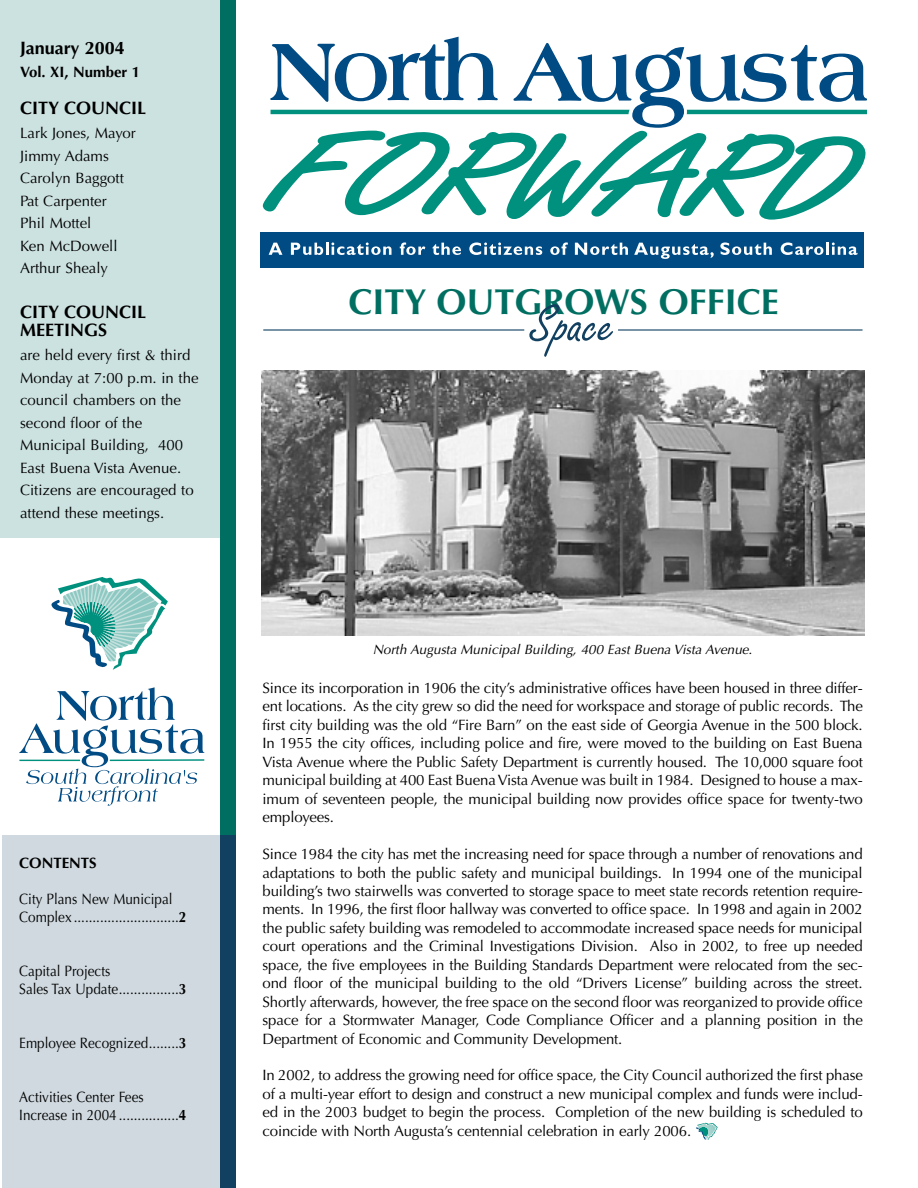
<style>
.page{position:relative;width:918px;height:1188px;background:#fff}
.page>*{position:absolute;margin:0;border:0;box-sizing:border-box;transform-origin:0 0}
.t1{font:54px "Freestyle Script";color:#114060}
.t2{font:700 36px "Optima";color:#006f62}
.t3{font:700 18px/18px "Optima";color:#000}
.t4{font:15px/18.5px "Optima";color:#000;text-align:justify}
.t5{font:15px/18px "Optima";color:#000;scale:.9 1}
.t6{font:700 15px "Optima";color:#000}
.t7{font:italic 13.5px "Optima";color:#000}
.s1{font-weight:700}
</style>
<div class="page">
<div style="left:2px;top:835px;width:223px;height:353px;background:#cfd9df"></div>
<div style="left:0;top:0;width:223px;height:537px;background:#cce2e0"></div>
<svg style="left:696px;top:1123px;width:22px;height:17px"></svg>
<div style="left:220px;top:0;width:16px;height:839px;background:#006f62"></div>
<svg style="left:51px;top:577px;width:117px;height:93px"></svg>
<div style="left:260px;top:232px;width:604px;height:36px;background:#004b84"></div>
<svg style="left:262px;top:37px;width:605px;height:183px"></svg>
<svg style="left:269px;top:243px;width:13px;height:12px"></svg>
<svg style="left:291px;top:242px;width:101px;height:13px"></svg>
<svg style="left:400px;top:242px;width:25px;height:13px"></svg>
<svg style="left:432px;top:243px;width:29px;height:12px"></svg>
<svg style="left:469px;top:242px;width:73px;height:13px"></svg>
<svg style="left:550px;top:242px;width:18px;height:13px"></svg>
<svg style="left:575px;top:243px;width:53px;height:12px"></svg>
<svg style="left:634px;top:243px;width:80px;height:16px"></svg>
<svg style="left:720px;top:242px;width:52px;height:13px"></svg>
<svg style="left:781px;top:242px;width:77px;height:13px"></svg>
<svg style="left:19px;top:687px;width:186px;height:119px"></svg>
<hr style="left:263px;top:329px;width:261px;height:2px;background:#114060">
<hr style="left:618px;top:329px;width:245px;height:2px;background:#114060">
<div style="left:220px;top:835px;width:16px;height:353px;background:#114060"></div>
<img style="left:261px;top:370px;width:603px;height:265px">
<p class="t3" style="left:20px;top:41px;width:106px">January 2004</p>
<p class="t6" style="left:20px;top:66px;width:122px">Vol. XI, Number 1</p>
<p class="t3" style="left:20px;top:101px;width:128px">CITY COUNCIL</p>
<p class="t4" style="left:20px;top:124px;width:117px;line-height:22.5px;text-align:left">Lark Jones, Mayor<br>Jimmy Adams<br>Carolyn Baggott<br>Pat Carpenter<br>Phil Mottel<br>Ken McDowell<br>Arthur Shealy</p>
<p class="t3" style="left:20px;top:305px;width:128px">CITY COUNCIL<br>MEETINGS</p>
<p class="t4" style="left:20px;top:346px;width:180px;line-height:22.5px;text-align:left">are held every first &amp; third<br>Monday at 7:00 p.m. in the council chambers on the second floor of the<br>Municipal Building, 400<br>East Buena Vista Avenue.<br>Citizens are encouraged to attend these meetings.</p>
<p class="t6" style="left:19px;top:857px;width:79px">CONTENTS</p>
<p class="t5" style="left:19px;top:891px;width:187px">City Plans New Municipal<br>Complex ............................<span class="s1">2</span></p>
<p class="t5" style="left:19px;top:963px;width:187px">Capital Projects<br>Sales Tax Update................<span class="s1">3</span></p>
<p class="t5" style="left:19px;top:1035px;width:187px">Employee Recognized........<span class="s1">3</span></p>
<p class="t5" style="left:19px;top:1089px;width:187px">Activities Center Fees<br>Increase in 2004 ................<span class="s1">4</span></p>
<h2 class="t2" style="left:349px;top:287px;width:432px">CITY OUTGROWS OFFICE</h2>
<h1 class="t1" style="left:530px;top:292px;width:85px">Space</h1>
<p class="t7" style="left:373px;top:644px;width:381px">North Augusta Municipal Building, 400 East Buena Vista Avenue.</p>
<p class="t4" style="left:263px;top:680px;width:602px">Since its incorporation in 1906 the city’s administrative offices have been housed in three differ&shy;ent locations. As the city grew so did the need for workspace and storage of public records. The first city building was the old “Fire Barn” on the east side of Georgia Avenue in the 500 block.<br>In 1955 the city offices, including police and fire, were moved to the building on East Buena Vista Avenue where the Public Safety Department is currently housed. The 10,000 square foot municipal building at 400 East Buena Vista Avenue was built in 1984. Designed to house a max&shy;imum of seventeen people, the municipal building now provides office space for twenty-two employees.</p>
<p class="t4" style="left:263px;top:846px;width:602px">Since 1984 the city has met the increasing need for space through a number of renovations and adaptations to both the public safety and municipal buildings. In 1994 one of the municipal building’s two stairwells was converted to storage space to meet state records retention require&shy;ments. In 1996, the first floor hallway was converted to office space. In 1998 and again in 2002 the public safety building was remodeled to accommodate increased space needs for municipal court operations and the Criminal Investigations Division. Also in 2002, to free up needed space, the five employees in the Building Standards Department were relocated from the sec&shy;ond floor of the municipal building to the old “Drivers License” building across the street.<br>Shortly afterwards, however, the free space on the second floor was reorganized to provide office space for a Stormwater Manager, Code Compliance Officer and a planning position in the Department of Economic and Community Development.</p>
<p class="t4" style="left:263px;top:1068px;width:602px">In 2002, to address the growing need for office space, the City Council authorized the first phase of a multi-year effort to design and construct a new municipal complex and funds were includ&shy;ed in the 2003 budget to begin the process. Completion of the new building is scheduled to coincide with North Augusta’s centennial celebration in early 2006.</p>
</div>
